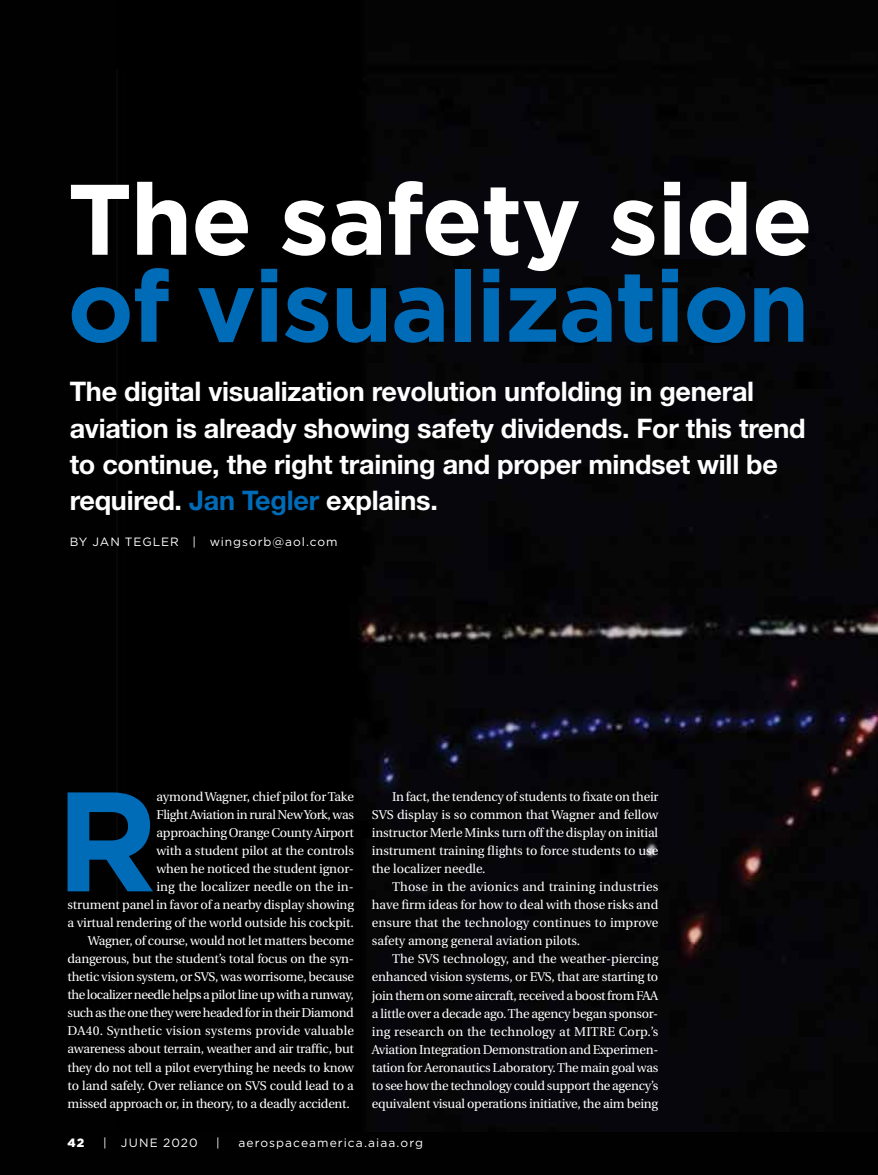
<style>
.page{position:relative;width:878px;height:1175px;background:#fff}
.page>*{position:absolute;margin:0;border:0;box-sizing:border-box;transform-origin:0 0}
.t1{font:700 141.3px "Gotham";color:#006bb7}
.t2{font:700 99.9px "Gotham";letter-spacing:-.02em;color:#006bb7}
.t3{font:700 99.9px "Gotham";letter-spacing:-.015em;color:#fff}
.t4{font:700 27px/36px "Helvetica Neue LT Std";letter-spacing:-.01em;color:#fff}
.t5{font:12.75px/18px "Utopia";letter-spacing:-.02em;color:#fff;text-align:justify}
.t6{font:12.75px "Utopia";letter-spacing:.01em;color:#fff}
.t7{font:12.75px "Utopia";letter-spacing:.005em;color:#fff}
.t8{font:12px "Gotham";letter-spacing:.08em;color:#fff}
.t9{font:900 12px "Gotham";color:#fff}
.s1{color:#006bb7}
</style>
<div class="page">
<div style="left:0;top:0;width:878px;height:1174px;background:#010101"></div>
<img style="left:358px;top:88px;width:520px;height:1043px">
<h2 class="t3" style="left:68px;top:153px;width:747px">The safety side</h2>
<h2 class="t2" style="left:68px;top:240px;width:743px">of visualization</h2>
<h3 class="t4" style="left:70px;top:373px;width:737px">The digital visualization revolution unfolding in general aviation is already showing safety dividends. For this trend to continue, the right training and proper mindset will be required. <span class="s1">Jan Tegler</span> explains.</h3>
<p class="t8" style="left:70px;top:533px;width:269px">BY JAN TEGLER | wingsorb@aol.com</p>
<h1 class="t1" style="left:56px;top:747px;width:104px">R</h1>
<p class="t5" style="left:156px;top:788px;width:199px">aymond Wagner, chief pilot for Take</p>
<p class="t5" style="left:156px;top:806px;width:199px">Flight Aviation in rural New York, was</p>
<p class="t5" style="left:156px;top:824px;width:199px">approaching Orange County Airport</p>
<p class="t5" style="left:156px;top:842px;width:199px">with a student pilot at the controls</p>
<p class="t5" style="left:156px;top:860px;width:199px">when he noticed the student ignor-</p>
<p class="t7" style="left:156px;top:880px;width:199px">ing the localizer needle on the in-</p>
<p class="t5" style="left:68px;top:896px;width:288px">strument panel in favor of a nearby display showing</p>
<p class="t5" style="left:68px;top:914px;width:288px">a virtual rendering of the world outside his cockpit.</p>
<p class="t5" style="left:88px;top:932px;width:267px">Wagner, of course, would not let matters become</p>
<p class="t5" style="left:68px;top:950px;width:288px">dangerous, but the student’s total focus on the syn-</p>
<p class="t5" style="left:68px;top:968px;width:288px">thetic vision system, or SVS, was worrisome, because</p>
<p class="t5" style="left:68px;top:986px;width:288px">the localizer needle helps a pilot line up with a runway,</p>
<p class="t5" style="left:68px;top:1004px;width:288px">such as the one they were headed for in their Diamond</p>
<p class="t6" style="left:68px;top:1024px;width:288px">DA40. Synthetic vision systems provide valuable</p>
<p class="t5" style="left:68px;top:1040px;width:288px">awareness about terrain, weather and air traffic, but</p>
<p class="t5" style="left:68px;top:1058px;width:288px">they do not tell a pilot everything he needs to know</p>
<p class="t5" style="left:68px;top:1076px;width:288px">to land safely. Over reliance on SVS could lead to a</p>
<p class="t5" style="left:68px;top:1094px;width:284px">missed approach or, in theory, to a deadly accident.</p>
<p class="t5" style="left:372px;top:788px;width:288px;text-indent:20px">In fact, the tendency of students to fixate on their SVS display is so common that Wagner and fellow instructor Merle Minks turn off the display on initial instrument training flights to force students to use the localizer needle.</p>
<p class="t5" style="left:372px;top:878px;width:288px;text-indent:20px">Those in the avionics and training industries have firm ideas for how to deal with those risks and ensure that the technology continues to improve safety among general aviation pilots.</p>
<p class="t5" style="left:372px;top:950px;width:288px;text-indent:20px">The SVS technology, and the weather-piercing enhanced vision systems, or EVS, that are starting to join them on some aircraft, received a boost from FAA a little over a decade ago. The agency began sponsor&shy;ing research on the technology at MITRE Corp.’s Aviation Integration Demonstration and Experimen&shy;tation for Aeronautics Laboratory. The main goal was to see how the technology could support the agency’s equivalent visual operations initiative, the aim being</p>
<p class="t9" style="left:68px;top:1134px;width:18px">42</p>
<p class="t8" style="left:103px;top:1135px;width:96px">| JUNE 2020</p>
<p class="t8" style="left:216px;top:1135px;width:5px">|</p>
<p class="t8" style="left:238px;top:1135px;width:186px">aerospaceamerica.aiaa.org</p>
</div>
